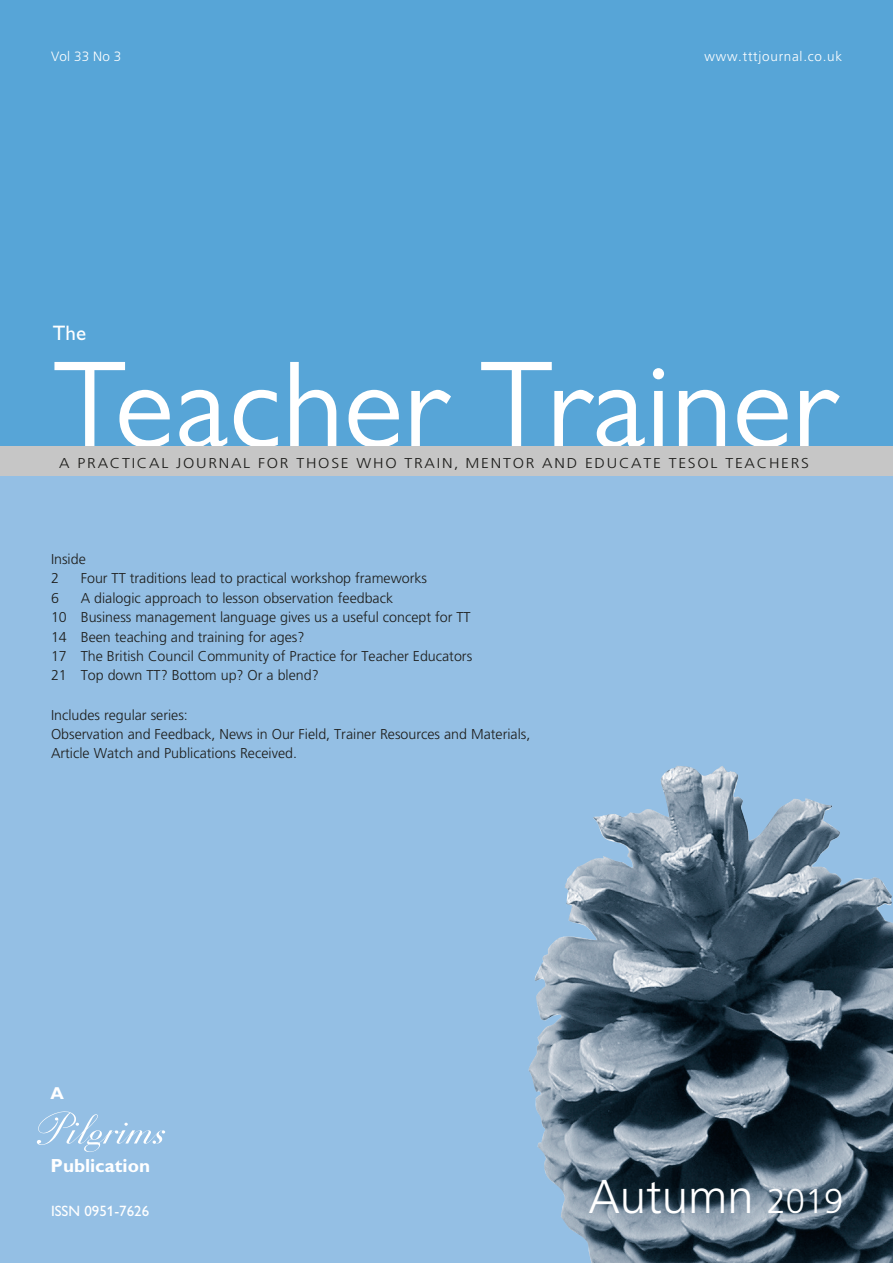
<style>
.page{position:relative;width:893px;height:1263px;background:#94bfe4}
.page>*{position:absolute;margin:0;border:0;box-sizing:border-box;transform-origin:0 0}
.t1{font:124.5px "Gill Alt One";color:#fff}
.t2{font:300 47.25px "Frutiger";color:#fff}
.t3{font:21px "Gill Alt One";color:#fff}
.t4{font:700 19.05px "Gill Alt One";color:#fff}
.t5{font:700 17.25px "Gill Alt One";color:#fff}
.t6{font:15px "Gill Alt One";color:#fff}
.t7{font:300 14.25px/19.5px "Frutiger";color:#1d1d1b}
.t8{font:300 14.25px "Frutiger";letter-spacing:.11em;color:#1d1d1b;scale:1.1 1}
.t9{font:300 13.5px "Frutiger";letter-spacing:.055em;color:#fff}
.s1{font-size:34.5px}
</style>
<div class="page">
<img style="left:528px;top:766px;width:365px;height:497px">
<div style="left:0;top:0;width:893px;height:458px;background:#57a5d7"></div>
<div style="left:0;top:446px;width:893px;height:30px;background:#c6c6c6"></div>
<svg style="left:37px;top:1111px;width:128px;height:41px"></svg>
<p class="t9" style="left:51px;top:51px;width:72px">Vol 33 No 3</p>
<p class="t9" style="left:705px;top:51px;width:139px">www.tttjournal.co.uk</p>
<h3 class="t3" style="left:53px;top:325px;width:35px">The</h3>
<h1 class="t1" style="left:53px;top:362px;width:786px">Teacher Trainer</h1>
<p class="t8" style="left:59px;top:458px;width:683px">A PRACTICAL JOURNAL FOR THOSE WHO TRAIN, MENTOR AND EDUCATE TESOL TEACHERS</p>
<p class="t7" style="left:51px;top:550px;width:36px">Inside<br>2</p>
<p class="t7" style="left:81px;top:569px;width:348px">Four TT traditions lead to practical workshop frameworks</p>
<p class="t7" style="left:51px;top:589px;width:423px;text-indent:30px">A dialogic approach to lesson observation feedback<br>10 Business management language gives us a useful concept for TT 14 Been teaching and training for ages?<br>17 The British Council Community of Practice for Teacher Educators 21 Top down TT? Bottom up? Or a blend?</p>
<p class="t7" style="left:51px;top:706px;width:481px">Includes regular series:<br>Observation and Feedback, News in Our Field, Trainer Resources and Materials,<br>Article Watch and Publications Received.</p>
<p class="t7" style="left:51px;top:589px;width:9px">6</p>
<p class="t5" style="left:51px;top:1087px;width:15px">A</p>
<h3 class="t4" style="left:51px;top:1158px;width:101px">Publication</h3>
<p class="t6" style="left:51px;top:1205px;width:100px">ISSN 0951-7626</p>
<h2 class="t2" style="left:588px;top:1178px;width:256px">Autumn <span class="s1">2019</span></h2>
</div>
